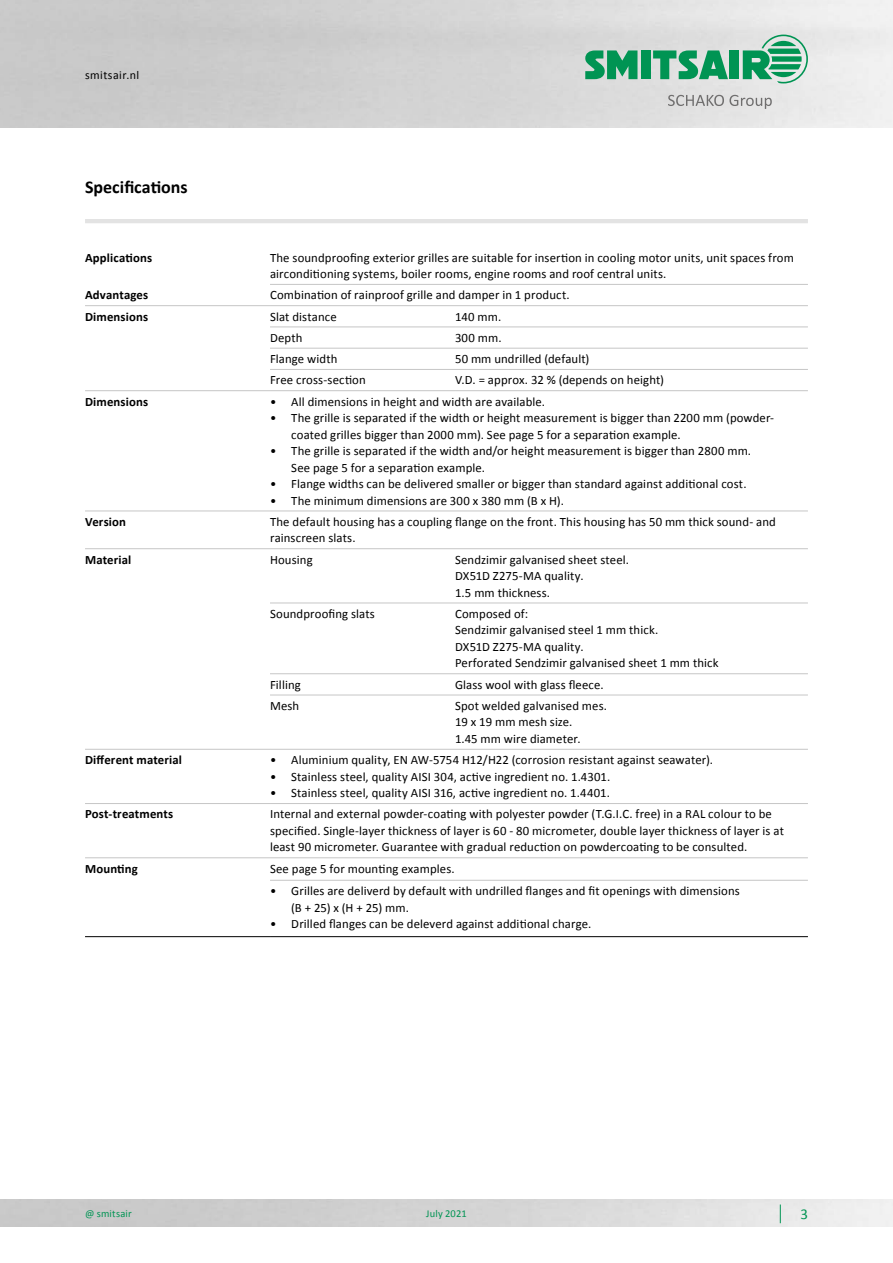
<style>
.page{position:relative;width:893px;height:1263px;background:#fff}
.page>*{position:absolute;margin:0;border:0;box-sizing:border-box;transform-origin:0 0}
.t1{font:700 18px "Calibri";color:#000}
.t2{font:15px "Calibri";color:#009453}
.t3{font:12.75px/16.5px "Calibri";letter-spacing:.01em;color:#000}
.t4{font:700 12.75px "Calibri";letter-spacing:.01em;color:#000}
.t5{font:12px "Calibri";letter-spacing:.035em;color:#000}
.t6{font:10.5px "Calibri";letter-spacing:.015em;color:#009453}
</style>
<div class="page">
<img style="left:0;top:0;width:893px;height:128px">
<svg style="left:668px;top:95px;width:104px;height:14px"></svg>
<div style="left:641px;top:50px;width:9px;height:29px;background:#009453"></div>
<svg style="left:585px;top:50px;width:52px;height:29px;background:#39a676"></svg>
<div style="left:730px;top:50px;width:9px;height:29px;background:#009453"></div>
<svg style="left:653px;top:50px;width:75px;height:29px;background:#59b28b"></svg>
<svg style="left:743px;top:35px;width:65px;height:48px;background:#79bfa0"></svg>
<hr style="left:85px;top:219px;width:723px;height:4px;background:#e3e3e3">
<svg style="left:780px;top:1204px;width:1px;height:19px"></svg>
<hr style="left:270px;top:284px;width:185px;height:1px;background:#c6c6c6">
<hr style="left:455px;top:284px;width:353px;height:1px;background:#c6c6c6">
<hr style="left:85px;top:305px;width:185px;height:1px;background:#c6c6c6">
<hr style="left:270px;top:305px;width:185px;height:1px;background:#c6c6c6">
<hr style="left:455px;top:305px;width:353px;height:1px;background:#c6c6c6">
<hr style="left:270px;top:327px;width:185px;height:1px;background:#c6c6c6">
<hr style="left:455px;top:327px;width:353px;height:1px;background:#c6c6c6">
<hr style="left:270px;top:348px;width:185px;height:1px;background:#c6c6c6">
<hr style="left:455px;top:348px;width:353px;height:1px;background:#c6c6c6">
<hr style="left:270px;top:369px;width:185px;height:1px;background:#c6c6c6">
<hr style="left:455px;top:369px;width:353px;height:1px;background:#c6c6c6">
<hr style="left:85px;top:390px;width:185px;height:1px;background:#c6c6c6">
<hr style="left:270px;top:390px;width:185px;height:1px;background:#c6c6c6">
<hr style="left:455px;top:390px;width:353px;height:1px;background:#c6c6c6">
<hr style="left:85px;top:511px;width:185px;height:1px;background:#c6c6c6">
<hr style="left:270px;top:511px;width:185px;height:1px;background:#c6c6c6">
<hr style="left:455px;top:511px;width:353px;height:1px;background:#c6c6c6">
<hr style="left:85px;top:548px;width:185px;height:1px;background:#c6c6c6">
<hr style="left:270px;top:548px;width:185px;height:1px;background:#c6c6c6">
<hr style="left:455px;top:548px;width:353px;height:1px;background:#c6c6c6">
<hr style="left:270px;top:603px;width:185px;height:1px;background:#c6c6c6">
<hr style="left:455px;top:603px;width:353px;height:1px;background:#c6c6c6">
<hr style="left:270px;top:673px;width:185px;height:1px;background:#c6c6c6">
<hr style="left:455px;top:673px;width:353px;height:1px;background:#c6c6c6">
<hr style="left:270px;top:695px;width:185px;height:1px;background:#c6c6c6">
<hr style="left:455px;top:695px;width:353px;height:1px;background:#c6c6c6">
<hr style="left:85px;top:749px;width:185px;height:1px;background:#c6c6c6">
<hr style="left:270px;top:749px;width:185px;height:1px;background:#c6c6c6">
<hr style="left:455px;top:749px;width:353px;height:1px;background:#c6c6c6">
<hr style="left:85px;top:803px;width:185px;height:1px;background:#c6c6c6">
<hr style="left:270px;top:803px;width:185px;height:1px;background:#c6c6c6">
<hr style="left:455px;top:803px;width:353px;height:1px;background:#c6c6c6">
<hr style="left:85px;top:857px;width:185px;height:1px;background:#c6c6c6">
<hr style="left:270px;top:857px;width:185px;height:1px;background:#c6c6c6">
<hr style="left:455px;top:857px;width:353px;height:1px;background:#c6c6c6">
<hr style="left:270px;top:880px;width:185px;height:1px;background:#c6c6c6">
<hr style="left:455px;top:880px;width:353px;height:1px;background:#c6c6c6">
<hr style="left:85px;top:936px;width:185px;height:1px;background:#000">
<hr style="left:270px;top:936px;width:185px;height:1px;background:#000">
<hr style="left:455px;top:936px;width:353px;height:1px;background:#000">
<p class="t5" style="left:85px;top:67px;width:56px">smitsair.nl</p>
<h1 class="t1" style="left:85px;top:174px;width:104px">Specifications</h1>
<p class="t4" style="left:85px;top:248px;width:69px">Applications</p>
<p class="t3" style="left:270px;top:249px;width:525px">The soundproofing exterior grilles are suitable for insertion in cooling motor units, unit spaces from airconditioning systems, boiler rooms, engine rooms and roof central units.</p>
<p class="t4" style="left:85px;top:286px;width:65px">Advantages</p>
<p class="t3" style="left:270px;top:286px;width:301px">Combination of rainproof grille and damper in 1 product.</p>
<p class="t4" style="left:85px;top:307px;width:65px">Dimensions</p>
<p class="t3" style="left:270px;top:308px;width:68px">Slat distance</p>
<p class="t3" style="left:455px;top:308px;width:48px">140 mm.</p>
<p class="t3" style="left:270px;top:329px;width:34px">Depth</p>
<p class="t3" style="left:455px;top:329px;width:48px">300 mm.</p>
<p class="t3" style="left:270px;top:350px;width:69px">Flange width</p>
<p class="t3" style="left:455px;top:350px;width:136px">50 mm undrilled (default)</p>
<p class="t3" style="left:270px;top:371px;width:97px">Free cross-section</p>
<p class="t3" style="left:455px;top:371px;width:211px">V.D. = approx. 32 % (depends on height)</p>
<p class="t4" style="left:85px;top:392px;width:65px">Dimensions</p>
<p class="t3" style="left:270px;top:393px;width:277px">• All dimensions in height and width are available.</p>
<p class="t3" style="left:291px;top:409px;width:484px;text-indent:-21px">• The grille is separated if the width or height measurement is bigger than 2200 mm (powder&shy;coated grilles bigger than 2000 mm). See page 5 for a separation example.</p>
<p class="t3" style="left:291px;top:442px;width:461px;text-indent:-21px">• The grille is separated if the width and/or height measurement is bigger than 2800 mm.<br>See page 5 for a separation example.</p>
<p class="t3" style="left:270px;top:475px;width:478px">• Flange widths can be delivered smaller or bigger than standard against additional cost.</p>
<p class="t3" style="left:270px;top:492px;width:295px">• The minimum dimensions are 300 x 380 mm (B x H).</p>
<p class="t4" style="left:85px;top:513px;width:43px">Version</p>
<p class="t3" style="left:270px;top:513px;width:507px">The default housing has a coupling flange on the front. This housing has 50 mm thick sound- and rainscreen slats.</p>
<p class="t4" style="left:85px;top:550px;width:48px">Material</p>
<p class="t3" style="left:270px;top:551px;width:44px">Housing</p>
<p class="t3" style="left:455px;top:551px;width:176px">Sendzimir galvanised sheet steel.<br>DX51D Z275-MA quality.<br>1.5 mm thickness.</p>
<p class="t3" style="left:270px;top:605px;width:106px">Soundproofing slats</p>
<p class="t3" style="left:455px;top:605px;width:265px">Composed of:<br>Sendzimir galvanised steel 1 mm thick.<br>DX51D Z275-MA quality.<br>Perforated Sendzimir galvanised sheet 1 mm thick</p>
<p class="t3" style="left:270px;top:676px;width:32px">Filling</p>
<p class="t3" style="left:455px;top:676px;width:150px">Glass wool with glass fleece.</p>
<p class="t3" style="left:270px;top:697px;width:31px">Mesh</p>
<p class="t3" style="left:455px;top:697px;width:154px">Spot welded galvanised mes.<br>19 x 19 mm mesh size.<br>1.45 mm wire diameter.</p>
<p class="t4" style="left:85px;top:751px;width:98px">Different material</p>
<p class="t3" style="left:270px;top:751px;width:445px">• Aluminium quality, EN AW-5754 H12/H22 (corrosion resistant against seawater).</p>
<p class="t3" style="left:270px;top:768px;width:342px">• Stainless steel, quality AISI 304, active ingredient no. 1.4301.</p>
<p class="t3" style="left:270px;top:784px;width:341px">• Stainless steel, quality AISI 316, active ingredient no. 1.4401.</p>
<p class="t4" style="left:85px;top:805px;width:90px">Post-treatments</p>
<p class="t3" style="left:270px;top:805px;width:515px">Internal and external powder-coating with polyester powder (T.G.I.C. free) in a RAL colour to be specified. Single-layer thickness of layer is 60 - 80 micrometer, double layer thickness of layer is at least 90 micrometer. Guarantee with gradual reduction on powdercoating to be consulted.</p>
<p class="t4" style="left:85px;top:859px;width:54px">Mounting</p>
<p class="t3" style="left:270px;top:860px;width:186px">See page 5 for mounting examples.</p>
<p class="t3" style="left:291px;top:882px;width:450px;text-indent:-21px">• Grilles are deliverd by default with undrilled flanges and fit openings with dimensions (B + 25) x (H + 25) mm.</p>
<p class="t3" style="left:270px;top:915px;width:323px">• Drilled flanges can be deleverd against additional charge.</p>
<p class="t6" style="left:85px;top:1206px;width:48px">@ smitsair</p>
<p class="t6" style="left:426px;top:1206px;width:42px">July 2021</p>
<p class="t2" style="left:800px;top:1203px;width:9px">3</p>
</div>
